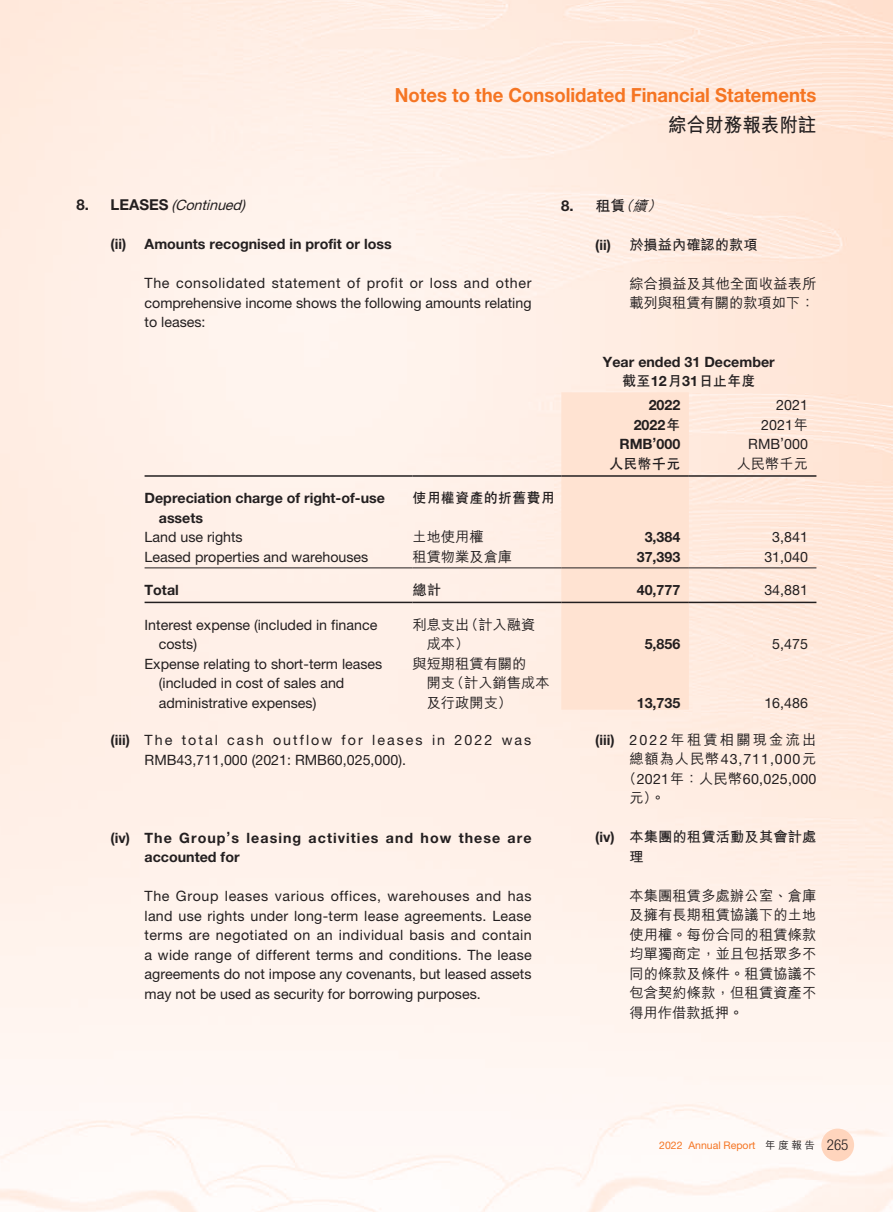
<style>
.page{position:relative;width:893px;height:1212px;background:#fff}
.page>*{position:absolute;margin:0;border:0;box-sizing:border-box;transform-origin:0 0}
.t1{font:700 19.5px "Helvetica Neue LT Std";color:#f57523;scale:.95 1}
.t2{font:700 19.5px "M Hei HK";color:#231f20;scale:.95 1}
.t3{font:14.25px/19.5px "Helvetica Neue LT Std";color:#231f20;text-align:justify}
.t4{font:500 14.25px/19.5px "M Hei HK";color:#231f20}
.t5{font:700 14.25px/19.5px "Helvetica Neue LT Std";color:#231f20}
.t6{font:14.25px/19.5px "Helvetica Neue LT Std";letter-spacing:.145em;color:#231f20}
.t7{font:700 14.25px/19.5px "Helvetica Neue LT Std";letter-spacing:.07em;color:#231f20}
.t8{font:700 14.25px "C Hei 2 HK";color:#231f20}
.t9{font:700 14.25px/19.5px "M Hei HK";letter-spacing:.01em;color:#231f20}
.t10{font:italic 14.25px "Helvetica Neue LT Std";color:#231f20}
.t11{font:500 14.25px "M Hei HK";letter-spacing:.155em;color:#231f20}
.t12{font:italic 500 14.25px "M Hei HK";color:#231f20}
.t13{font:10.5px "Helvetica Neue LT Std";color:#f57523}
.s1{font-weight:700;font-style:normal;font-size:15px}
.s2{font-family:"Helvetica Neue LT Std";font-weight:700;font-style:normal;font-size:15px}
.s3{font-family:"C Hei 2 HK";font-weight:700;font-style:normal;font-size:15px}
.s4{font-family:"Helvetica Neue LT Std"}
.s5{font-family:"C Hei 2 HK"}
.s6{font-family:"M Hei HK";font-weight:500}
.s7{font-weight:700}
.s8{font-family:"Helvetica Neue LT Std";font-weight:700}
.s9{font-family:"Helvetica Neue LT Std";font-weight:400}
.s10{font-family:"M Hei HK";font-weight:500;color:#231f20}
.s11{font-weight:300;font-stretch:condensed;font-size:15px;color:#231f20}
</style>
<div class="page">
<div style="left:821px;top:1128px;width:33px;height:33px;background:#ffd5bd;border-radius:50%"></div>
<div style="left:561px;top:392px;width:128px;height:318px;background:#ffe3d2"></div>
<hr style="left:145px;top:475px;width:267px;height:2px;background:#231f20">
<hr style="left:412px;top:475px;width:149px;height:2px;background:#231f20">
<hr style="left:561px;top:475px;width:128px;height:2px;background:#231f20">
<hr style="left:689px;top:475px;width:127px;height:2px;background:#231f20">
<hr style="left:145px;top:567px;width:267px;height:1px;background:#231f20">
<hr style="left:412px;top:567px;width:149px;height:1px;background:#231f20">
<hr style="left:561px;top:567px;width:128px;height:1px;background:#231f20">
<hr style="left:689px;top:567px;width:127px;height:1px;background:#231f20">
<hr style="left:145px;top:602px;width:267px;height:1px;background:#231f20">
<hr style="left:412px;top:602px;width:149px;height:1px;background:#231f20">
<hr style="left:561px;top:602px;width:128px;height:1px;background:#231f20">
<hr style="left:689px;top:602px;width:127px;height:1px;background:#231f20">
<h1 class="t1" style="left:395px;top:83px;width:445px">Notes to the Consolidated Financial Statements</h1>
<h1 class="t2" style="left:668px;top:111px;width:157px">綜合財務報表附註</h1>
<p class="t10" style="left:77px;top:197px;width:170px"><span class="s1">8 . L E A S E S</span> (Continued)</p>
<p class="t5" style="left:111px;top:234px;width:17px">(ii)</p>
<p class="t5" style="left:145px;top:234px;width:249px">Amounts recognised in profit or loss</p>
<p class="t3" style="left:145px;top:273px;width:388px">The consolidated statement of profit or loss and other comprehensive income shows the following amounts relating to leases:</p>
<p class="t12" style="left:561px;top:195px;width:106px"><span class="s2">8.</span> <span class="s3">租賃</span>（續）</p>
<p class="t5" style="left:595px;top:234px;width:17px">(ii)</p>
<p class="t9" style="left:629px;top:233px;width:130px">於損益內確認的款項</p>
<p class="t4" style="left:629px;top:272px;width:189px">綜合損益及其他全面收益表所載列與租賃有關的款項如下：</p>
<p class="t5" style="left:603px;top:351px;width:173px">Year ended 31 December</p>
<p class="t8" style="left:622px;top:370px;width:135px">截至<span class="s4">12</span>月<span class="s4">31</span>日止年度</p>
<p class="t5" style="left:649px;top:395px;width:33px">2022</p>
<p class="t3" style="left:776px;top:395px;width:33px">2021</p>
<p class="t5" style="left:634px;top:414px;width:48px">2022<span class="s5">年</span></p>
<p class="t3" style="left:761px;top:414px;width:48px">2021<span class="s6">年</span></p>
<p class="t5" style="left:619px;top:434px;width:62px">RMB’000</p>
<p class="t3" style="left:748px;top:434px;width:61px">RMB’000</p>
<p class="t8" style="left:609px;top:453px;width:73px">人民幣千元</p>
<p class="t4" style="left:737px;top:452px;width:73px">人民幣千元</p>
<p class="t5" style="left:159px;top:488px;width:228px;text-indent:-14px">Depreciation charge of right-of-use assets</p>
<p class="t8" style="left:412px;top:488px;width:144px">使用權資產的折舊費用</p>
<p class="t3" style="left:145px;top:527px;width:100px">Land use rights</p>
<p class="t4" style="left:412px;top:526px;width:73px">土地使用權</p>
<p class="t5" style="left:645px;top:527px;width:37px">3,384</p>
<p class="t3" style="left:772px;top:527px;width:37px">3,841</p>
<p class="t3" style="left:145px;top:547px;width:225px">Leased properties and warehouses</p>
<p class="t4" style="left:412px;top:546px;width:101px">租賃物業及倉庫</p>
<p class="t5" style="left:637px;top:547px;width:45px">37,393</p>
<p class="t3" style="left:764px;top:547px;width:45px">31,040</p>
<p class="t5" style="left:145px;top:580px;width:36px">Total</p>
<p class="t8" style="left:412px;top:579px;width:30px">總計</p>
<p class="t5" style="left:637px;top:580px;width:45px">40,777</p>
<p class="t3" style="left:764px;top:580px;width:45px">34,881</p>
<p class="t3" style="left:159px;top:615px;width:220px;text-indent:-14px">Interest expense (included in finance costs)</p>
<p class="t4" style="left:427px;top:614px;width:110px;text-indent:-14px">利息支出（計入融資成本）</p>
<p class="t5" style="left:645px;top:634px;width:37px">5,856</p>
<p class="t3" style="left:772px;top:634px;width:37px">5,475</p>
<p class="t3" style="left:159px;top:654px;width:225px;text-align:left;text-indent:-14px">Expense relating to short-term leases (included in cost of sales and administrative expenses)</p>
<p class="t4" style="left:427px;top:653px;width:124px;text-indent:-14px">與短期租賃有關的<br>開支（計入銷售成本及行政開支）</p>
<p class="t6" style="left:145px;top:730px;width:388px;text-indent:-34px"><span class="s7">(iii)</span> The total cash outflow for leases in 2022 was<br>RMB43,711,000 (2021: RMB60,025,000).</p>
<p class="t7" style="left:145px;top:827px;width:388px;text-indent:-34px">(iv) The Group’s leasing activities and how these are accounted for</p>
<p class="t3" style="left:145px;top:886px;width:389px">The Group leases various offices, warehouses and has land use rights under long-term lease agreements. Lease terms are negotiated on an individual basis and contain a wide range of different terms and conditions. The lease agreements do not impose any covenants, but leased assets may not be used as security for borrowing purposes.</p>
<p class="t5" style="left:637px;top:693px;width:45px">13,735</p>
<p class="t3" style="left:764px;top:693px;width:45px">16,486</p>
<p class="t11" style="left:595px;top:729px;width:223px"><span class="s8">(iii)</span> <span class="s9">2022</span>年租賃相關現金流出</p>
<p class="t3" style="left:622px;top:749px;width:196px;text-align:center"><span class="s6">總額為人民幣</span>43,711,000<span class="s6">元（</span>2021<span class="s6">年：人民幣</span>60,025,000</p>
<p class="t4" style="left:629px;top:787px;width:37px">元）。</p>
<p class="t9" style="left:629px;top:826px;width:189px;text-indent:-34px"><span class="s4">(iv)</span> 本集團的租賃活動及其會計處理</p>
<p class="t4" style="left:629px;top:884px;width:189px;text-align:justify">本集團租賃多處辦公室、倉庫及擁有長期租賃協議下的土地使用權。每份合同的租賃條款均單獨商定，並且包括眾多不同的條款及條件。租賃協議不包含契約條款，但租賃資產不得用作借款抵押。</p>
<p class="t13" style="left:659px;top:1139px;width:191px">2022 Annual Report <span class="s10">年度報告</span> <span class="s11">265</span></p>
</div>
